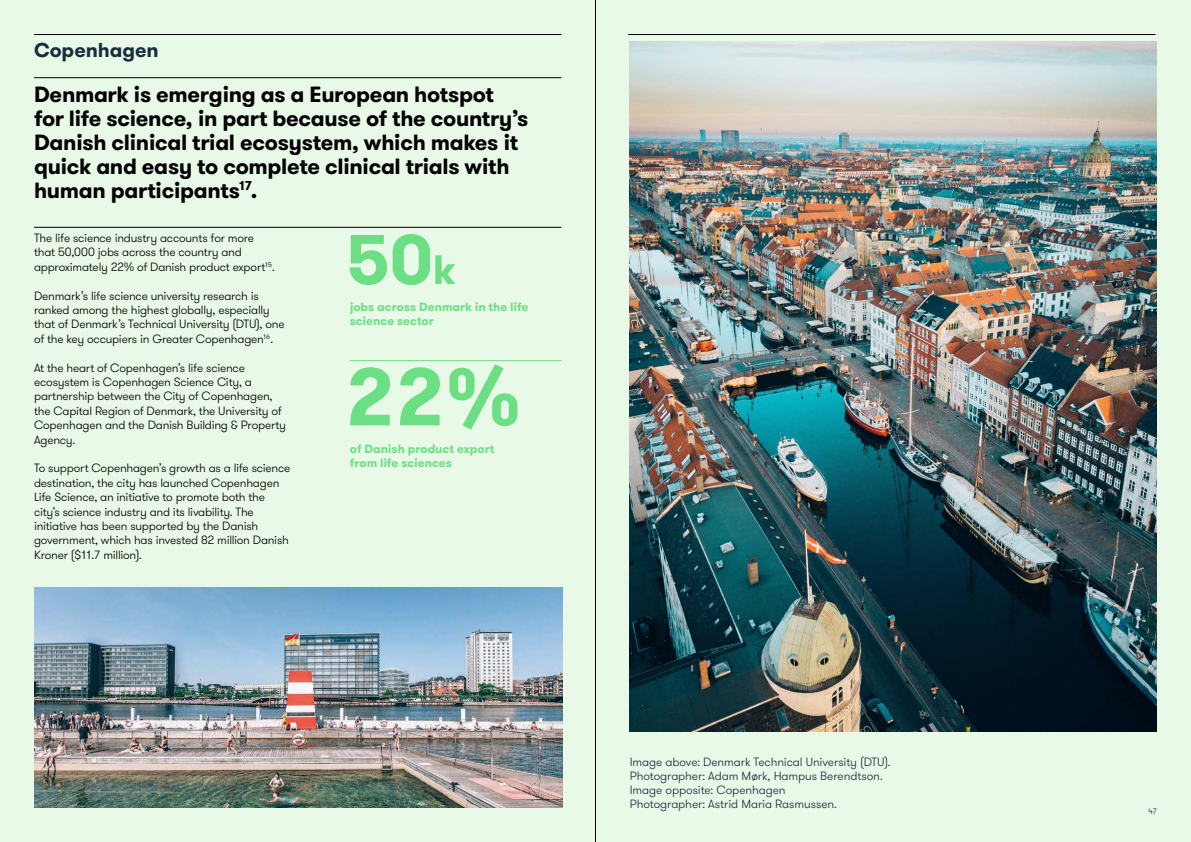
<style>
.page{position:relative;width:1191px;height:842px;background:#e9f9e7}
.page>*{position:absolute;margin:0;border:0;box-sizing:border-box;transform-origin:0 0}
.t1{font:700 81.3px "GT Walsheim";color:#6cdf84}
.t2{font:700 70px "GT Walsheim";color:#6cdf84}
.t3{font:700 22px/24px "GT Walsheim";letter-spacing:-.015em;color:#000}
.t4{font:700 20px "GT Walsheim";letter-spacing:-.005em;color:#1a2e3d}
.t5{font:300 12px/14.4px "GT Walsheim";letter-spacing:-.02em;color:#000}
.t6{font:300 12px/14px "GT Walsheim";letter-spacing:-.01em;color:#1a2e3d}
.t7{font:700 12px/14px "GT Walsheim";color:#6cdf84}
.t8{font:300 8px "GT Walsheim";color:#1a2e3d}
.s1{font-size:41px}
</style>
<div class="page">
<hr style="left:34px;top:34px;width:527px;height:1px;background:#000">
<hr style="left:628px;top:34px;width:527px;height:1px;background:#000">
<hr style="left:34px;top:227px;width:527px;height:1px;background:#000">
<hr style="left:34px;top:77px;width:527px;height:1px;background:#000">
<hr style="left:350px;top:360px;width:211px;height:1px;background:#6cdf84">
<img style="left:629px;top:42px;width:528px;height:689px">
<img style="left:34px;top:588px;width:529px;height:220px">
<h3 class="t4" style="left:34px;top:37px;width:126px">Copenhagen</h3>
<h3 class="t3" style="left:34px;top:82px;width:496px">Denmark is emerging as a European hotspot for life science, in part because of the country’s Danish clinical trial ecosystem, which makes it quick and easy to complete clinical trials with human participants<sup>17</sup>.</h3>
<p class="t5" style="left:34px;top:231px;width:242px">The life science industry accounts for more that 50,000 jobs across the country and approximately 22% of Danish product export<sup>15</sup>.</p>
<p class="t5" style="left:34px;top:288px;width:252px">Denmark’s life science university research is ranked among the highest globally, especially that of Denmark’s Technical University (DTU), one of the key occupiers in Greater Copenhagen<sup>16</sup>.</p>
<p class="t5" style="left:34px;top:360px;width:253px">At the heart of Copenhagen’s life science ecosystem is Copenhagen Science City, a partnership between the City of Copenhagen, the Capital Region of Denmark, the University of Copenhagen and the Danish Building &amp; Property Agency.</p>
<p class="t5" style="left:34px;top:461px;width:258px">To support Copenhagen’s growth as a life science destination, the city has launched Copenhagen Life Science, an initiative to promote both the city’s science industry and its livability. The initiative has been supported by the Danish government, which has invested 82 million Danish Kroner ($11.7 million).</p>
<h2 class="t2" style="left:347px;top:214px;width:110px">50<span class="s1">k</span></h2>
<p class="t7" style="left:350px;top:300px;width:180px">jobs across Denmark in the life science sector</p>
<h1 class="t1" style="left:345px;top:344px;width:179px">22%</h1>
<p class="t7" style="left:350px;top:442px;width:146px">of Danish product export from life sciences</p>
<p class="t6" style="left:630px;top:755px;width:262px">Image above: Denmark Technical University (DTU).<br>Photographer: Adam Mørk, Hampus Berendtson.<br>Image opposite: Copenhagen<br>Photographer: Astrid Maria Rasmussen.</p>
<p class="t8" style="left:1148px;top:806px;width:10px">47</p>
</div>
